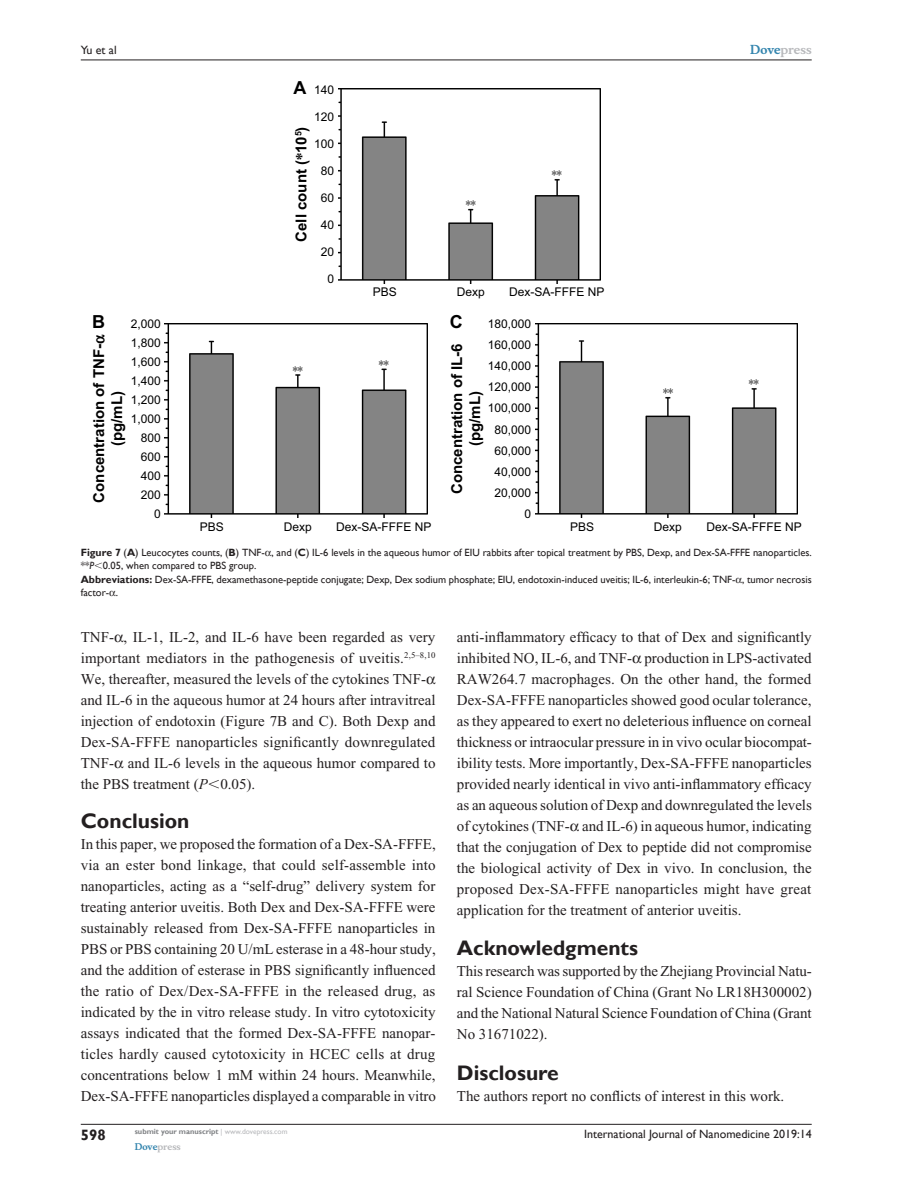
<style>
.page{position:relative;width:918px;height:1188px;background:#fff}
.page>*{position:absolute;margin:0;border:0;box-sizing:border-box;transform-origin:0 0}
.t1{font:700 21px "Gill Sans";color:#231f20}
.t2{font:700 18px "Arial";color:#000}
.TxF{font:15px/21px "Times New Roman";color:#231f20;text-align:justify}
.Tx{font:15px/21px "Times New Roman";color:#231f20}
.t3{font:700 15px/18px "Arial";color:#000}
.t4{font:700 15px "Gill Sans";color:#231f20}
.t5{font:12px/18.9px "Arial";color:#000;text-align:justify}
.t6{font:12px "Gill Sans";color:#231f20}
.t7{font:12px "Gill Sans";color:#000}
.t8{font:700 12px "Musee";color:#b8b9bc}
.FigC{font:10.5px/13.5px "Gill Sans";color:#231f20}
.FigSNRI{font:10.5px/13.5px "Gill Sans";color:#231f20}
.t9{font:700 9px "Musee";color:#b8b9bc}
.t10{font:700 7.5px "Gill Sans";color:#808285}
.s1{font-weight:700;font-size:18px}
.s2{font-family:"Gill Sans"}
.s3{color:#3485ae}
.s4{font-weight:700}
.s5{font-style:italic}
.s6{font-family:"Mathematical Pi One"}
.s7{font-weight:400;color:#b8b9bc}
</style>
<div class="page">
<hr style="left:81px;top:1124px;width:731px;height:1px;background:#231f20">
<hr style="left:81px;top:60px;width:731px;height:1px;background:#231f20">
<img style="left:338px;top:89px;width:263px;height:194px">
<img style="left:165px;top:323px;width:262px;height:195px">
<img style="left:535px;top:323px;width:263px;height:195px">
<p class="t6" style="left:81px;top:43px;width:37px">Yu et al</p>
<p class="t5" style="left:293px;top:80px;width:42px"><span class="s1">A</span> 140</p>
<p class="t5" style="left:314px;top:107px;width:22px">120</p>
<p class="t5" style="left:314px;top:134px;width:22px">100</p>
<p class="t5" style="left:321px;top:161px;width:15px">80</p>
<p class="t3" style="left:293px;top:242px;width:117px;rotate:-90deg">Cell count (<span class="s2">*</span>10<sup>5</sup>)</p>
<p class="t5" style="left:321px;top:188px;width:15px">60</p>
<p class="t5" style="left:321px;top:215px;width:15px">40</p>
<p class="t5" style="left:321px;top:242px;width:15px">20</p>
<p class="t5" style="left:327px;top:270px;width:8px">0</p>
<p class="t7" style="left:466px;top:198px;width:12px">**</p>
<p class="t7" style="left:552px;top:168px;width:12px">**</p>
<p class="t5" style="left:373px;top:283px;width:26px">PBS</p>
<p class="t5" style="left:457px;top:283px;width:30px">Dexp</p>
<p class="t5" style="left:509px;top:283px;width:97px">Dex-SA-FFFE NP</p>
<p class="t2" style="left:92px;top:310px;width:14px">B</p>
<p class="t2" style="left:450px;top:310px;width:14px">C</p>
<p class="t5" style="left:131px;top:315px;width:32px">2,000<br>1,800<br>1,600<br>1,400<br>1,200</p>
<p class="t5" style="left:488px;top:314px;width:45px;line-height:21px">180,000<br>160,000<br>140,000<br>120,000</p>
<p class="t3" style="left:448px;top:494px;width:152px;text-align:center;rotate:-90deg">Concentration of IL-6 (pg/mL)</p>
<p class="t3" style="left:90px;top:446px;width:103px;text-indent:-56px;rotate:-90deg">Concentration of TNF-(pg/mL)</p>
<p class="t7" style="left:379px;top:358px;width:12px">**</p>
<p class="t7" style="left:293px;top:364px;width:12px">**</p>
<p class="t5" style="left:488px;top:398px;width:45px;line-height:21px;text-align:right">100,000<br>80,000<br>60,000<br>40,000<br>20,000<br>0</p>
<p class="t5" style="left:131px;top:409px;width:32px;text-align:right">1,000<br>800<br>600<br>400<br>200<br>0</p>
<p class="t7" style="left:663px;top:386px;width:12px">**</p>
<p class="t8" style="left:750px;top:43px;width:63px"><span class="s3">Dove</span>press</p>
<p class="t7" style="left:749px;top:377px;width:12px">**</p>
<p class="t5" style="left:200px;top:517px;width:26px">PBS</p>
<p class="t5" style="left:284px;top:517px;width:30px">Dexp</p>
<p class="t5" style="left:336px;top:517px;width:97px">Dex-SA-FFFE NP</p>
<p class="t5" style="left:570px;top:517px;width:26px">PBS</p>
<p class="t5" style="left:654px;top:517px;width:30px">Dexp</p>
<p class="t5" style="left:706px;top:517px;width:97px">Dex-SA-FFFE NP</p>
<p class="FigC" style="left:81px;top:546px;width:732px"><span class="s4">Figure 7</span> (<span class="s4">A</span>) Leucocytes counts, (<span class="s4">B</span>) TNF- , and (<span class="s4">C</span>) IL-6 levels in the aqueous humor of EIU rabbits after topical treatment by PBS, Dexp, and Dex-SA-FFFE nanoparticles. **<span class="s5">P</span><span class="s6">,</span>0.05, when compared to PBS group.</p>
<p class="FigSNRI" style="left:81px;top:573px;width:732px"><span class="s4">Abbreviations:</span> Dex-SA-FFFE, dexamethasone-peptide conjugate; Dexp, Dex sodium phosphate; EIU, endotoxin-induced uveitis; IL-6, interleukin-6; TNF- , tumor necrosis factor- .</p>
<p class="Tx" style="left:81px;top:626px;width:356px">TNF- , IL-1, IL-2, and IL-6 have been regarded as very important mediators in the pathogenesis of uveitis.<sup>2,5–8,10<br></sup>We, thereafter, measured the levels of the cytokines TNF&shy;and IL-6 in the aqueous humor at 24 hours after intravitreal injection of endotoxin (Figure 7B and C). Both Dexp and Dex-SA-FFFE nanoparticles significantly downregulated TNF- and IL-6 levels in the aqueous humor compared to the PBS treatment (<span class="s5">P</span><span class="s6">,</span>0.05).</p>
<h1 class="t1" style="left:81px;top:808px;width:110px">Conclusion</h1>
<p class="TxF" style="left:81px;top:833px;width:357px">In this paper, we proposed the formation of a Dex-SA-FFFE, via an ester bond linkage, that could self-assemble into nanoparticles, acting as a “self-drug” delivery system for treating anterior uveitis. Both Dex and Dex-SA-FFFE were sustainably released from Dex-SA-FFFE nanoparticles in PBS or PBS containing 20 U/mL esterase in a 48-hour study, and the addition of esterase in PBS significantly influenced the ratio of Dex/Dex-SA-FFFE in the released drug, as indicated by the in vitro release study. In vitro cytotoxicity assays indicated that the formed Dex-SA-FFFE nanopar&shy;ticles hardly caused cytotoxicity in HCEC cells at drug concentrations below 1 mM within 24 hours. Meanwhile, Dex-SA-FFFE nanoparticles displayed a comparable in vitro</p>
<p class="TxF" style="left:457px;top:626px;width:357px">anti-inflammatory efficacy to that of Dex and significantly inhibited NO, IL-6, and TNF- production in LPS-activated RAW264.7 macrophages. On the other hand, the formed Dex-SA-FFFE nanoparticles showed good ocular tolerance, as they appeared to exert no deleterious influence on corneal thickness or intraocular pressure in in vivo ocular biocompat&shy;ibility tests. More importantly, Dex-SA-FFFE nanoparticles provided nearly identical in vivo anti-inflammatory efficacy as an aqueous solution of Dexp and downregulated the levels of cytokines (TNF- and IL-6) in aqueous humor, indicating that the conjugation of Dex to peptide did not compromise the biological activity of Dex in vivo. In conclusion, the proposed Dex-SA-FFFE nanoparticles might have great application for the treatment of anterior uveitis.</p>
<h1 class="t1" style="left:457px;top:935px;width:183px">Acknowledgments</h1>
<p class="TxF" style="left:457px;top:961px;width:356px">This research was supported by the Zhejiang Provincial Natu&shy;ral Science Foundation of China (Grant No LR18H300002) and the National Natural Science Foundation of China (Grant No 31671022).</p>
<h1 class="t1" style="left:457px;top:1060px;width:103px">Disclosure</h1>
<p class="TxF" style="left:457px;top:1085px;width:329px">The authors report no conflicts of interest in this work.</p>
<p class="t4" style="left:81px;top:1126px;width:26px">598</p>
<p class="t10" style="left:135px;top:1127px;width:154px">submit your manuscript <span class="s7">| www.dovepress.com</span></p>
<p class="t9" style="left:135px;top:1141px;width:48px"><span class="s3">Dove</span>press</p>
<p class="t6" style="left:584px;top:1127px;width:229px">International Journal of Nanomedicine 2019:14</p>
</div>
